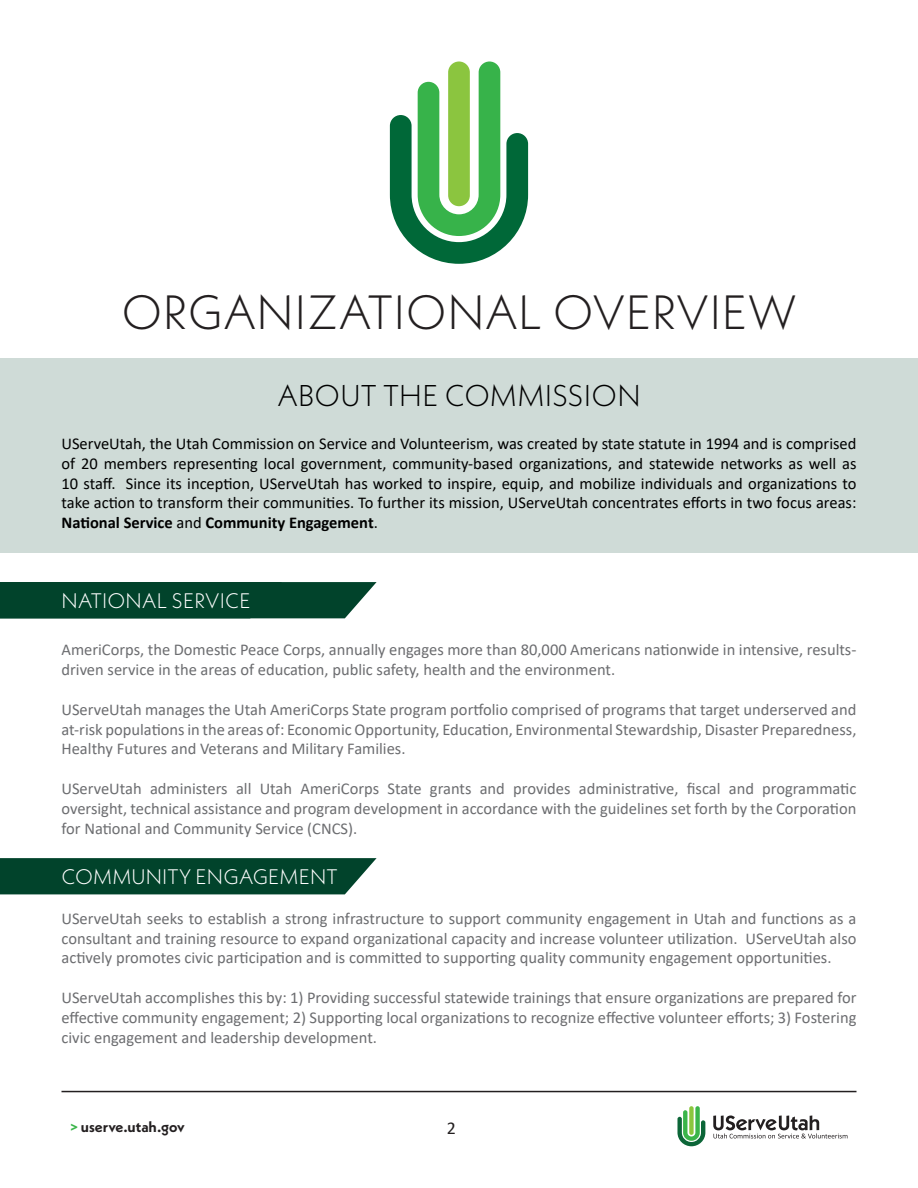
<style>
.page{position:relative;width:918px;height:1188px;background:#fff}
.page>*{position:absolute;margin:0;border:0;box-sizing:border-box;transform-origin:0 0}
.t1{font:300 48px "Neue Kabel";letter-spacing:.01em;color:#231f20}
.t2{font:300 30px "Neue Kabel";letter-spacing:.01em;color:#000}
.t3{font:300 21px "Neue Kabel";letter-spacing:.01em;color:#fff}
.t4{font:18px "Calibri";color:#231f20}
.t5{font:16.5px/19.8px "Calibri";color:#6c6d70;text-align:justify}
.t6{font:16.5px/19.8px "Calibri";color:#000;text-align:justify}
.t7{font:700 15px "Neue Kabel";color:#231f20}
.s1{font-weight:700}
.s2{color:#3ab54a}
</style>
<div class="page">
<svg style="left:677px;top:1106px;width:28px;height:40px"></svg>
<div style="left:689px;top:1106px;width:5px;height:29px;background:#8bc63e;border-radius:2px"></div>
<svg style="left:713px;top:1115px;width:135px;height:23px"></svg>
<hr style="left:62px;top:1091px;width:794px;height:1px;background:#231f20">
<div style="left:0;top:359px;width:918px;height:194px;background:#cfdbd7"></div>
<svg style="left:390px;top:62px;width:138px;height:202px"></svg>
<div style="left:448px;top:62px;width:22px;height:144px;background:#8bc53f;border-radius:11px"></div>
<svg style="left:0;top:858px;width:377px;height:36px;background:#0c4b34"></svg>
<div style="left:0;top:582px;width:377px;height:36px;background:#01432b"></div>
<p class="t1" style="left:122px;top:282px;width:677px">ORGANIZATIONAL OVERVIEW</p>
<p class="t2" style="left:277px;top:376px;width:365px">ABOUT THE COMMISSION</p>
<p class="t6" style="left:62px;top:433px;width:797px">UServeUtah, the Utah Commission on Service and Volunteerism, was created by state statute in 1994 and is comprised of 20 members representing local government, community-based organizations, and statewide networks as well as 10 staff. Since its inception, UServeUtah has worked to inspire, equip, and mobilize individuals and organizations to take action to transform their communities. To further its mission, UServeUtah concentrates efforts in two focus areas:<br><span class="s1">National Service</span> and <span class="s1">Community Engagement</span>.</p>
<p class="t3" style="left:62px;top:587px;width:191px">NATIONAL SERVICE</p>
<p class="t5" style="left:62px;top:640px;width:796px">AmeriCorps, the Domestic Peace Corps, annually engages more than 80,000 Americans nationwide in intensive, results&shy;driven service in the areas of education, public safety, health and the environment.</p>
<p class="t5" style="left:62px;top:699px;width:797px">UServeUtah manages the Utah AmeriCorps State program portfolio comprised of programs that target underserved and at-risk populations in the areas of: Economic Opportunity, Education, Environmental Stewardship, Disaster Preparedness, Healthy Futures and Veterans and Military Families.</p>
<p class="t5" style="left:62px;top:778px;width:796px">UServeUtah administers all Utah AmeriCorps State grants and provides administrative, fiscal and programmatic oversight, technical assistance and program development in accordance with the guidelines set forth by the Corporation for National and Community Service (CNCS).</p>
<p class="t3" style="left:62px;top:863px;width:278px">COMMUNITY ENGAGEMENT</p>
<p class="t5" style="left:62px;top:908px;width:796px">UServeUtah seeks to establish a strong infrastructure to support community engagement in Utah and functions as a consultant and training resource to expand organizational capacity and increase volunteer utilization. UServeUtah also actively promotes civic participation and is committed to supporting quality community engagement opportunities.</p>
<p class="t5" style="left:62px;top:987px;width:797px">UServeUtah accomplishes this by: 1) Providing successful statewide trainings that ensure organizations are prepared for effective community engagement; 2) Supporting local organizations to recognize effective volunteer efforts; 3) Fostering civic engagement and leadership development.</p>
<p class="t7" style="left:70px;top:1117px;width:116px"><span class="s2">&gt;</span> userve.utah.gov</p>
<p class="t4" style="left:447px;top:1116px;width:11px">2</p>
</div>
